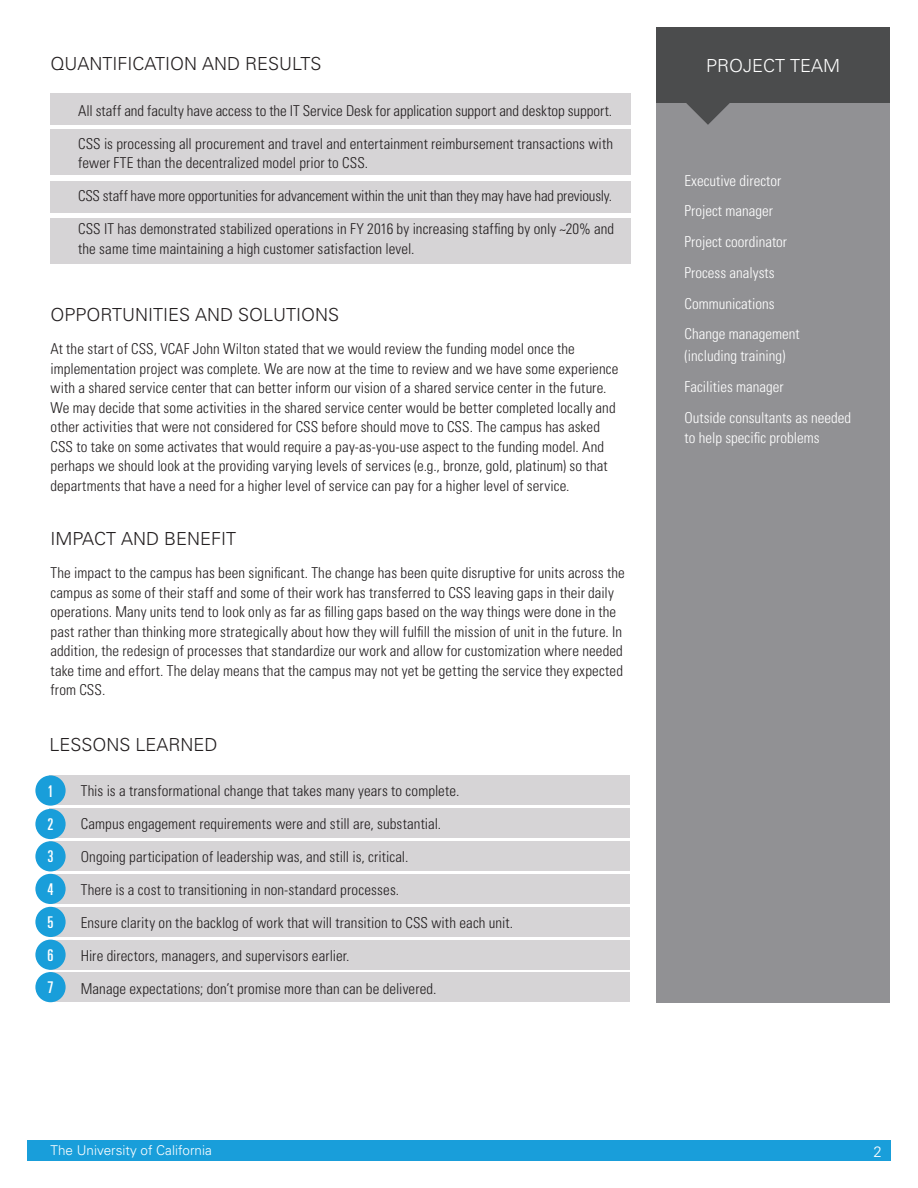
<style>
.page{position:relative;width:918px;height:1188px;background:#fff}
.page>*{position:absolute;margin:0;border:0;box-sizing:border-box;transform-origin:0 0}
.t1{font:300 18px "Univers";color:#231f20}
.t2{font:300 18px "Univers";color:#fff}
.t3{font:ultra-condensed 16.2px "Univers";color:#fff}
.t4{font:300 condensed 15px/19.5px "Univers";letter-spacing:.005em;color:#231f20}
.t5{font:300 condensed 15px "Univers";color:#fff}
.t6{font:300 15px "Univers";color:#fff}
.t7{font:300 13.5px "Univers";color:#fff}
</style>
<div class="page">
<div style="left:27px;top:1141px;width:864px;height:20px;background:#199eda"></div>
<div style="left:51px;top:93px;width:580px;height:31px;background:#d6d4d6"></div>
<div style="left:51px;top:181px;width:580px;height:31px;background:#d6d4d6"></div>
<div style="left:51px;top:130px;width:580px;height:45px;background:#d6d4d6"></div>
<div style="left:51px;top:218px;width:580px;height:46px;background:#d6d4d6"></div>
<div style="left:656px;top:27px;width:234px;height:975px;background:#919194"></div>
<div style="left:656px;top:27px;width:234px;height:75px;background:#4b4c4d"></div>
<svg style="left:685px;top:102px;width:46px;height:23px"></svg>
<div style="left:49px;top:775px;width:581px;height:30px;background:#d6d4d6"></div>
<div style="left:49px;top:874px;width:581px;height:30px;background:#d6d4d6"></div>
<div style="left:49px;top:808px;width:581px;height:30px;background:#d6d4d6"></div>
<div style="left:49px;top:907px;width:581px;height:30px;background:#d6d4d6"></div>
<div style="left:49px;top:841px;width:581px;height:30px;background:#d6d4d6"></div>
<div style="left:49px;top:940px;width:581px;height:30px;background:#d6d4d6"></div>
<div style="left:49px;top:972px;width:581px;height:30px;background:#d6d4d6"></div>
<div style="left:35px;top:775px;width:31px;height:31px;background:#199eda;border-radius:50%"></div>
<div style="left:35px;top:809px;width:31px;height:30px;background:#199eda;border-radius:50%"></div>
<div style="left:35px;top:841px;width:31px;height:30px;background:#199eda;border-radius:50%"></div>
<div style="left:35px;top:874px;width:31px;height:30px;background:#199eda;border-radius:50%"></div>
<div style="left:35px;top:907px;width:31px;height:30px;background:#199eda;border-radius:50%"></div>
<div style="left:35px;top:940px;width:31px;height:30px;background:#199eda;border-radius:50%"></div>
<div style="left:35px;top:972px;width:31px;height:30px;background:#199eda;border-radius:50%"></div>
<p class="t1" style="left:51px;top:53px;width:273px">QUANTIFICATION AND RESULTS</p>
<p class="t2" style="left:706px;top:55px;width:136px">PROJECT TEAM</p>
<p class="t4" style="left:78px;top:100px;width:536px">All staff and faculty have access to the IT Service Desk for application support and desktop support.</p>
<p class="t4" style="left:78px;top:133px;width:536px">CSS is processing all procurement and travel and entertainment reimbursement transactions with fewer FTE than the decentralized model prior to CSS.</p>
<p class="t4" style="left:78px;top:186px;width:536px">CSS staff have more opportunities for advancement within the unit than they may have had previously.</p>
<p class="t4" style="left:78px;top:219px;width:538px">CSS IT has demonstrated stabilized operations in FY 2016 by increasing staffing by only ~20% and the same time maintaining a high customer satisfaction level.</p>
<p class="t1" style="left:51px;top:304px;width:290px">OPPORTUNITIES AND SOLUTIONS</p>
<p class="t4" style="left:51px;top:339px;width:569px">At the start of CSS, VCAF John Wilton stated that we would review the funding model once the implementation project was complete. We are now at the time to review and we have some experience with a shared service center that can better inform our vision of a shared service center in the future.<br>We may decide that some activities in the shared service center would be better completed locally and other activities that were not considered for CSS before should move to CSS. The campus has asked CSS to take on some activates that would require a pay-as-you-use aspect to the funding model. And perhaps we should look at the providing varying levels of services (e.g., bronze, gold, platinum) so that departments that have a need for a higher level of service can pay for a higher level of service.</p>
<p class="t1" style="left:51px;top:528px;width:187px">IMPACT AND BENEFIT</p>
<p class="t4" style="left:51px;top:563px;width:576px">The impact to the campus has been significant. The change has been quite disruptive for units across the campus as some of their staff and some of their work has transferred to CSS leaving gaps in their daily operations. Many units tend to look only as far as filling gaps based on the way things were done in the past rather than thinking more strategically about how they will fulfill the mission of unit in the future. In addition, the redesign of processes that standardize our work and allow for customization where needed take time and effort. The delay means that the campus may not yet be getting the service they expected from CSS.</p>
<p class="t1" style="left:49px;top:734px;width:170px">LESSONS LEARNED</p>
<p class="t3" style="left:48px;top:782px;width:8px">1</p>
<p class="t3" style="left:48px;top:815px;width:8px">2</p>
<p class="t3" style="left:48px;top:847px;width:8px">3</p>
<p class="t3" style="left:48px;top:880px;width:8px">4</p>
<p class="t3" style="left:48px;top:913px;width:8px">5</p>
<p class="t3" style="left:48px;top:946px;width:8px">6</p>
<p class="t3" style="left:48px;top:978px;width:8px">7</p>
<p class="t4" style="left:81px;top:780px;width:380px">This is a transformational change that takes many years to complete.</p>
<p class="t4" style="left:81px;top:813px;width:362px">Campus engagement requirements were and still are, substantial.</p>
<p class="t4" style="left:81px;top:846px;width:329px">Ongoing participation of leadership was, and still is, critical.</p>
<p class="t4" style="left:81px;top:879px;width:320px">There is a cost to transitioning in non-standard processes.</p>
<p class="t4" style="left:81px;top:912px;width:434px">Ensure clarity on the backlog of work that will transition to CSS with each unit.</p>
<p class="t4" style="left:81px;top:945px;width:270px">Hire directors, managers, and supervisors earlier.</p>
<p class="t4" style="left:81px;top:978px;width:357px">Manage expectations; don’t promise more than can be delivered.</p>
<p class="t5" style="left:685px;top:171px;width:98px">Executive director</p>
<p class="t5" style="left:685px;top:202px;width:90px">Project manager</p>
<p class="t5" style="left:685px;top:233px;width:104px">Project coordinator</p>
<p class="t5" style="left:685px;top:264px;width:91px">Process analysts</p>
<p class="t5" style="left:685px;top:294px;width:91px">Communications</p>
<p class="t5" style="left:685px;top:325px;width:116px">Change management</p>
<p class="t5" style="left:685px;top:347px;width:102px">(including training)</p>
<p class="t5" style="left:685px;top:378px;width:101px">Facilities manager</p>
<p class="t5" style="left:685px;top:408px;width:168px">Outside consultants as needed</p>
<p class="t5" style="left:685px;top:429px;width:136px">to help specific problems</p>
<p class="t7" style="left:51px;top:1142px;width:163px">The University of California</p>
<p class="t6" style="left:874px;top:1143px;width:10px">2</p>
</div>
